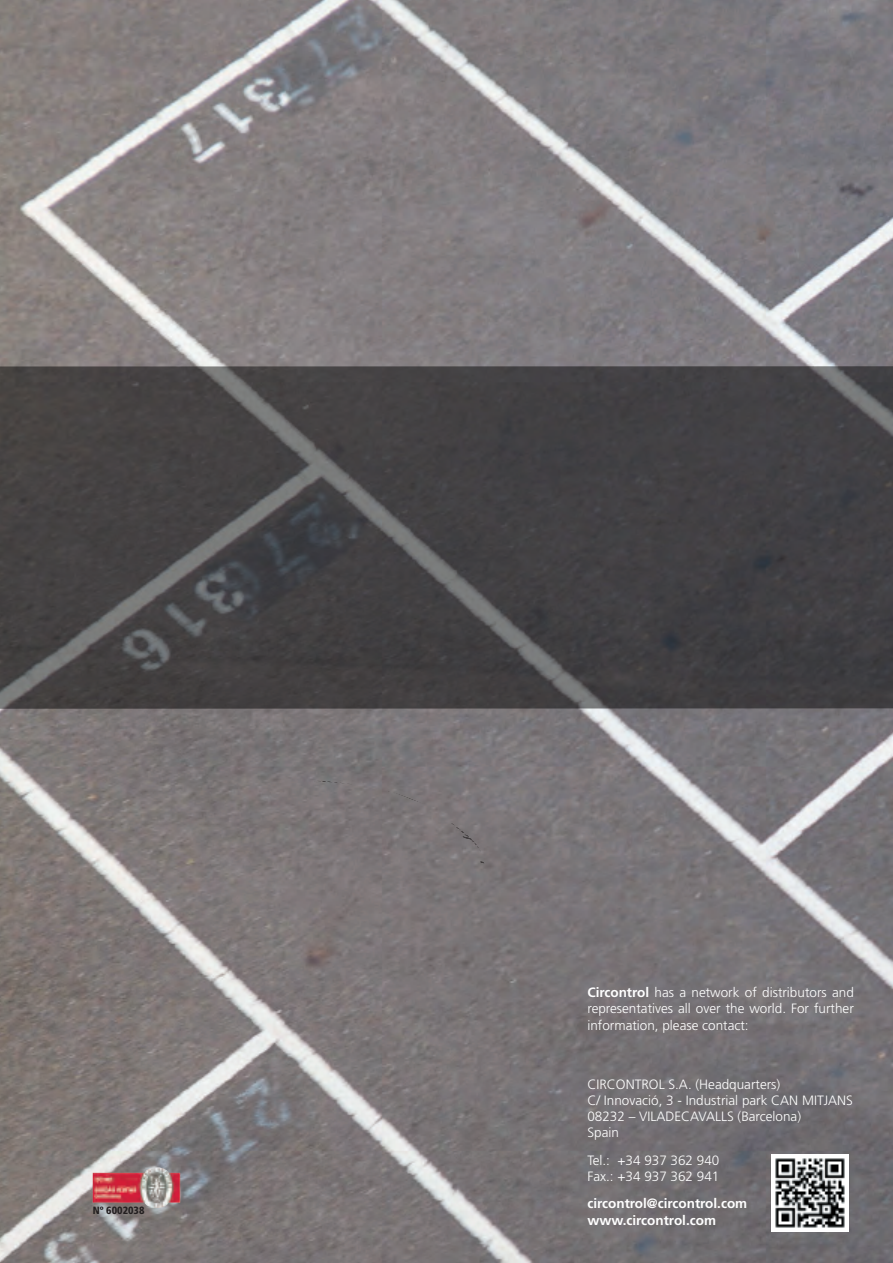
<style>
.page{position:relative;width:893px;height:1263px;background:#fff}
.page>*{position:absolute;margin:0;border:0;box-sizing:border-box;transform-origin:0 0}
.t1{font:300 13.5px/16.2px "Frutiger LT Std";color:#fff}
.t2{font:700 13.5px/16.2px "Frutiger LT Std";color:#fff}
.t3{font:900 condensed 10.5px "Frutiger LT Std";color:#231f20}
.s1{font-weight:700}
</style>
<div class="page">
<img style="left:0;top:0;width:893px;height:1263px">
<svg style="left:0;top:230px;width:893px;height:479px;background:#595658"></svg>
<img style="left:93px;top:1167px;width:87px;height:41px">
<img style="left:771px;top:1154px;width:77px;height:77px">
<svg style="left:234px;top:778px;width:253px;height:105px;background:#7c7678"></svg>
<p class="t3" style="left:93px;top:1204px;width:53px">Nº 6002038</p>
<p class="t1" style="left:587px;top:985px;width:268px;text-align:justify"><span class="s1">Circontrol</span> has a network of distributors and representatives all over the world. For further information, please contact:</p>
<p class="t1" style="left:587px;top:1076px;width:267px">CIRCONTROL S.A. (Headquarters)<br>C/ Innovació, 3 - Industrial park CAN MITJANS<br>08232 – VILADECAVALLS (Barcelona)<br>Spain</p>
<p class="t1" style="left:587px;top:1152px;width:133px">Tel.: +34 937 362 940<br>Fax.: +34 937 362 941</p>
<p class="t2" style="left:587px;top:1196px;width:161px">circontrol@circontrol.com www.circontrol.com</p>
</div>
